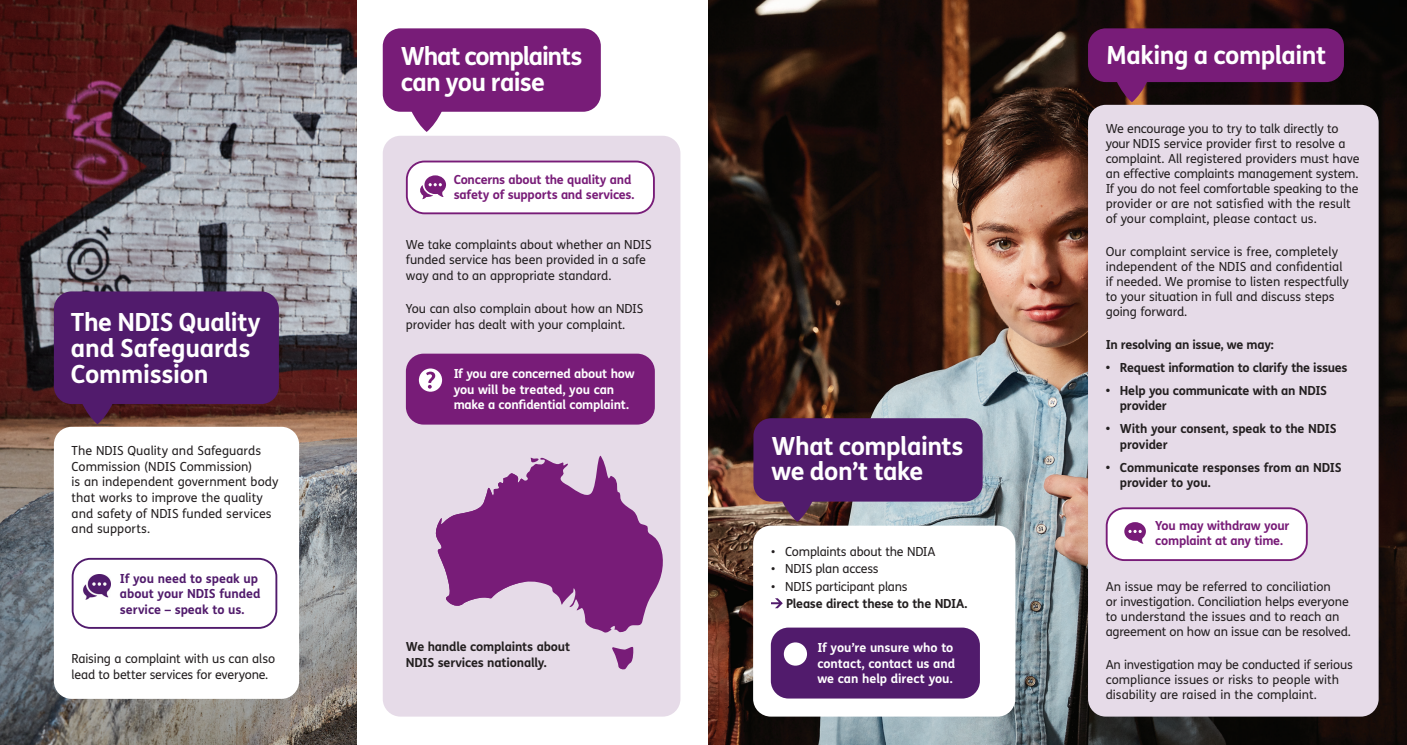
<style>
.page{position:relative;width:1407px;height:745px;background:#fff}
.page>*{position:absolute;margin:0;border:0;box-sizing:border-box;transform-origin:0 0}
.t1{font:700 25px/26.2px "FS Me";letter-spacing:-.02em;color:#fff}
.t2{font:700 25px "FS Me";letter-spacing:-.05em;color:#fff}
.t3{font:12.5px/15px "FS Me";letter-spacing:-.005em;color:#231f20}
.t4{font:700 12.5px/15.6px "FS Me";letter-spacing:-.015em;color:#231f20}
.p_point_bubble{font:700 12.5px/15.6px "FS Me";letter-spacing:-.01em;color:#fff}
.p_point_bubble-2{font:700 12.5px/15px "FS Me";letter-spacing:-.02em;color:#781c78}
.p_point_bubble-3{font:700 12.5px/15.6px "FS Me";letter-spacing:-.005em;color:#511b6c}
</style>
<div class="page">
<img style="left:0;top:0;width:356px;height:744px">
<img style="left:709px;top:0;width:698px;height:744px">
<div style="left:753px;top:418px;width:229px;height:83px;background:#511b6c;border-radius:18px"></div>
<svg style="left:782px;top:501px;width:31px;height:20px"></svg>
<div style="left:753px;top:525px;width:262px;height:191px;background:#fff;border-radius:18px"></div>
<div style="left:1088px;top:105px;width:290px;height:611px;background:#e6dbe8;border-radius:18px"></div>
<div style="left:383px;top:28px;width:218px;height:84px;background:#781c78;border-radius:18px"></div>
<svg style="left:411px;top:111px;width:31px;height:21px"></svg>
<div style="left:383px;top:136px;width:297px;height:580px;background:#e6dbe8;border-radius:18px"></div>
<div style="left:407px;top:161px;width:247px;height:52px;background:#fff;border-radius:18px"></div>
<div style="left:406px;top:160px;width:249px;height:54px;border:2px solid #781c78;border-radius:18px"></div>
<svg style="left:420px;top:175px;width:26px;height:24px"></svg>
<svg style="left:82px;top:404px;width:31px;height:20px"></svg>
<svg style="left:1116px;top:82px;width:31px;height:20px"></svg>
<div style="left:771px;top:627px;width:209px;height:71px;background:#511b6c;border-radius:18px"></div>
<div style="left:1106px;top:508px;width:201px;height:51px;background:#fff;border-radius:18px"></div>
<div style="left:1106px;top:507px;width:201px;height:53px;border:2px solid #781c78;border-radius:18px"></div>
<div style="left:54px;top:426px;width:245px;height:272px;background:#fff;border-radius:18px"></div>
<div style="left:54px;top:291px;width:225px;height:113px;background:#511b6c;border-radius:18px"></div>
<div style="left:1088px;top:28px;width:256px;height:54px;background:#781c78;border-radius:18px"></div>
<div style="left:72px;top:557px;width:205px;height:71px;border:2px solid #511b6c;border-radius:18px"></div>
<div style="left:1400px;top:0;width:7px;height:7px;background:#040402"></div>
<div style="left:784px;top:642px;width:23px;height:23px;background:#fff;border-radius:50%"></div>
<svg style="left:1124px;top:522px;width:22px;height:22px"></svg>
<svg style="left:612px;top:646px;width:21px;height:24px"></svg>
<svg style="left:435px;top:455px;width:228px;height:178px"></svg>
<svg style="left:771px;top:598px;width:12px;height:9px"></svg>
<div style="left:406px;top:353px;width:249px;height:71px;background:#781c78;border-radius:18px"></div>
<div style="left:419px;top:368px;width:23px;height:23px;background:#fff;border-radius:50%"></div>
<svg style="left:426px;top:371px;width:9px;height:17px"></svg>
<img style="left:83px;top:574px;width:28px;height:25px">
<p class="t1" style="left:71px;top:307px;width:191px">The NDIS Quality and Safeguards<br>Commission</p>
<p class="t3" style="left:72px;top:442px;width:208px;line-height:15.6px">The NDIS Quality and Safeguards<br>Commission (NDIS Commission)<br>is an independent government body that works to improve the quality and safety of NDIS funded services and supports.</p>
<p class="p_point_bubble-3" style="left:120px;top:569px;width:142px">If you need to speak up about your NDIS funded service – speak to us.</p>
<p class="t3" style="left:72px;top:650px;width:205px;line-height:15.6px">Raising a complaint with us can also lead to better services for everyone.</p>
<h1 class="t2" style="left:401px;top:37px;width:183px">What complaints</h1>
<h1 class="t1" style="left:401px;top:68px;width:146px">can you raise</h1>
<p class="p_point_bubble-2" style="left:454px;top:171px;width:182px">Concerns about the quality and safety of supports and services.</p>
<p class="t3" style="left:406px;top:236px;width:247px;line-height:15.6px">We take complaints about whether an NDIS funded service has been provided in a safe way and to an appropriate standard.</p>
<p class="t3" style="left:406px;top:300px;width:239px;line-height:15.6px">You can also complain about how an NDIS provider has dealt with your complaint.</p>
<p class="p_point_bubble" style="left:454px;top:365px;width:182px">If you are concerned about how you will be treated, you can make a confidential complaint.</p>
<p class="t4" style="left:406px;top:638px;width:166px">We handle complaints about</p>
<p class="t4" style="left:406px;top:653px;width:142px">NDIS services nationally.</p>
<h1 class="t1" style="left:771px;top:432px;width:193px;line-height:25px">What complaints we don’t take</h1>
<p class="t3" style="left:771px;top:543px;width:166px">• Complaints about the NDIA</p>
<p class="t3" style="left:771px;top:561px;width:109px">• NDIS plan access</p>
<p class="t3" style="left:771px;top:578px;width:138px">• NDIS participant plans</p>
<p class="t4" style="left:786px;top:595px;width:183px">Please direct these to the NDIA.</p>
<p class="p_point_bubble" style="left:817px;top:638px;width:139px">If you’re unsure who to contact, contact us and we can help direct you.</p>
<h1 class="t1" style="left:1106px;top:41px;width:222px">Making a complaint</h1>
<p class="t3" style="left:1106px;top:121px;width:255px">We encourage you to try to talk directly to your NDIS service provider first to resolve a complaint. All registered providers must have an effective complaints management system.<br>If you do not feel comfortable speaking to the provider or are not satisfied with the result of your complaint, please contact us.</p>
<p class="t3" style="left:1106px;top:243px;width:245px">Our complaint service is free, completely independent of the NDIS and confidential if needed. We promise to listen respectfully to your situation in full and discuss steps going forward.</p>
<p class="t4" style="left:1106px;top:336px;width:170px">In resolving an issue, we may:</p>
<p class="t4" style="left:1106px;top:359px;width:243px">• Request information to clarify the issues</p>
<p class="t4" style="left:1120px;top:381px;width:209px;text-indent:-14px">• Help you communicate with an NDIS provider</p>
<p class="t4" style="left:1120px;top:420px;width:218px;text-indent:-14px">• With your consent, speak to the NDIS provider</p>
<p class="t4" style="left:1120px;top:458px;width:223px;text-indent:-14px">• Communicate responses from an NDIS provider to you.</p>
<p class="p_point_bubble-2" style="left:1155px;top:517px;width:136px">You may withdraw your complaint at any time.</p>
<p class="t3" style="left:1106px;top:578px;width:247px">An issue may be referred to conciliation<br>or investigation. Conciliation helps everyone to understand the issues and to reach an agreement on how an issue can be resolved.</p>
<p class="t3" style="left:1106px;top:656px;width:248px">An investigation may be conducted if serious compliance issues or risks to people with disability are raised in the complaint.</p>
</div>
